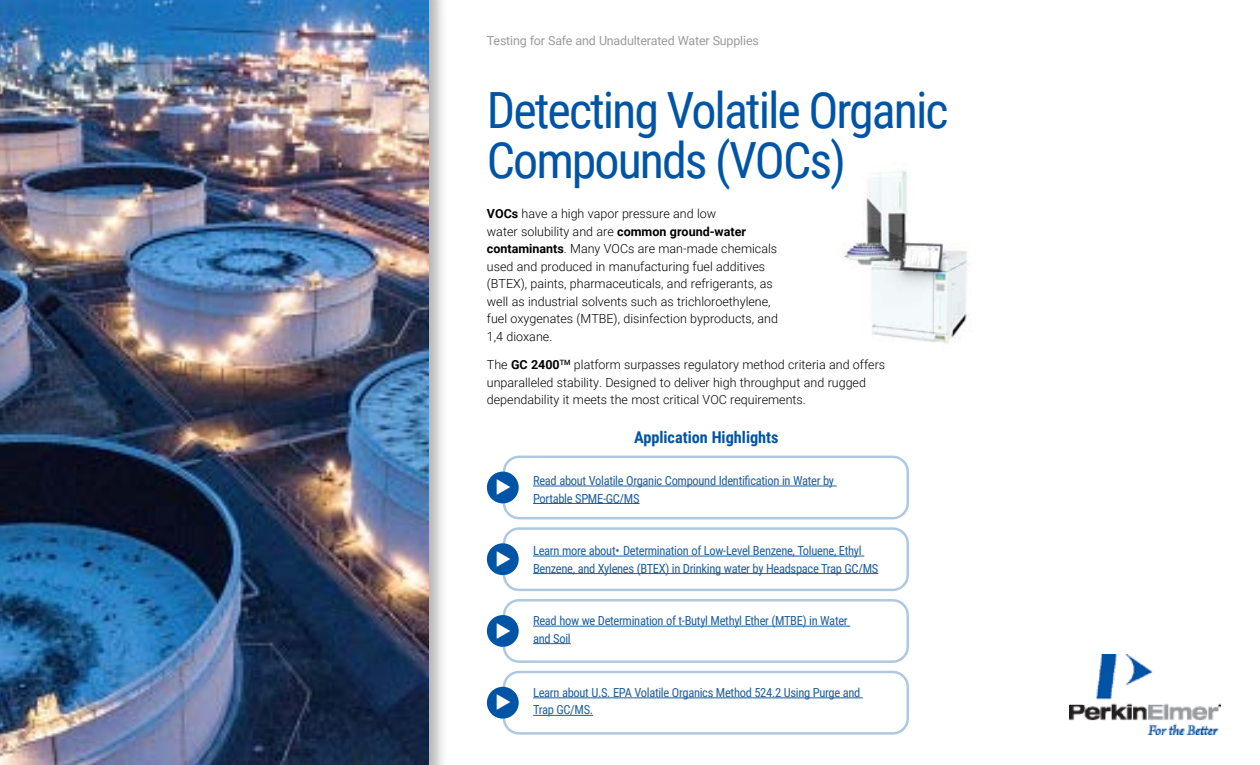
<style>
.page{position:relative;width:1260px;height:765px;background:#fff}
.page>*{position:absolute;margin:0;border:0;box-sizing:border-box;transform-origin:0 0}
.t1{font:50px/50px "Roboto Condensed";letter-spacing:-.04em;color:#0054a6}
.t2{font:700 16.25px "Roboto Condensed";color:#0054a6}
.t3{font:300 12.5px/17.5px "Roboto";color:#000}
.t4{font:12.5px/17.5px "Roboto Condensed";letter-spacing:-.025em;color:#215e9e}
.t5{font:12.5px "Roboto";letter-spacing:-.015em;color:#999b9e}
.s1{font-weight:700}
</style>
<div class="page">
<img style="left:1070px;top:654px;width:151px;height:80px">
<img style="left:842px;top:171px;width:127px;height:172px">
<div style="left:503px;top:456px;width:406px;height:63px;border:2px solid #0054a6;border-radius:15px"></div>
<div style="left:487px;top:472px;width:32px;height:31px;background:#0054a6;border-radius:50%"></div>
<div style="left:503px;top:527px;width:406px;height:64px;border:2px solid #0054a6;border-radius:15px"></div>
<div style="left:487px;top:543px;width:32px;height:32px;background:#0054a6;border-radius:50%"></div>
<div style="left:503px;top:599px;width:406px;height:64px;border:2px solid #0054a6;border-radius:15px"></div>
<div style="left:487px;top:615px;width:32px;height:32px;background:#0054a6;border-radius:50%"></div>
<div style="left:503px;top:671px;width:406px;height:64px;border:2px solid #0054a6;border-radius:15px"></div>
<div style="left:487px;top:687px;width:32px;height:32px;background:#0054a6;border-radius:50%"></div>
<hr style="left:533px;top:486px;width:304px;height:1px;background:#215e9e">
<hr style="left:533px;top:503px;width:107px;height:1px;background:#215e9e">
<hr style="left:533px;top:556px;width:331px;height:1px;background:#215e9e">
<hr style="left:533px;top:573px;width:345px;height:1px;background:#215e9e">
<hr style="left:533px;top:626px;width:317px;height:1px;background:#215e9e">
<hr style="left:533px;top:643px;width:38px;height:1px;background:#215e9e">
<hr style="left:533px;top:698px;width:330px;height:1px;background:#215e9e">
<hr style="left:533px;top:715px;width:60px;height:1px;background:#215e9e">
<div style="left:0;top:0;width:448px;height:765px;background:#000;opacity:.3"></div>
<img style="left:0;top:0;width:428px;height:765px">
<p class="t5" style="left:487px;top:32px;width:273px">Testing for Safe and Unadulterated Water Supplies</p>
<h1 class="t1" style="left:487px;top:83px;width:463px">Detecting Volatile Organic<br>Compounds (VOCs)</h1>
<p class="t3" style="left:487px;top:204px;width:293px"><span class="s1">VOCs</span> have a high vapor pressure and low<br>water solubility and are <span class="s1">common ground-water contaminants</span>. Many VOCs are man-made chemicals used and produced in manufacturing fuel additives (BTEX), paints, pharmaceuticals, and refrigerants, as well as industrial solvents such as trichloroethylene, fuel oxygenates (MTBE), disinfection byproducts, and 1,4 dioxane.</p>
<p class="t3" style="left:487px;top:356px;width:400px">The <span class="s1">GC 2400</span><sup>TM</sup> platform surpasses regulatory method criteria and offers unparalleled stability. Designed to deliver high throughput and rugged dependability it meets the most critical VOC requirements.</p>
<h2 class="t2" style="left:634px;top:426px;width:146px">Application Highlights</h2>
<p class="t4" style="left:533px;top:471px;width:302px">Read about Volatile Organic Compound Identification in Water by<br>Portable SPME-GC/MS</p>
<p class="t4" style="left:533px;top:542px;width:347px">Learn more about• Determination of Low-Level Benzene, Toluene, Ethyl<br>Benzene, and Xylenes (BTEX) in Drinking water by Headspace Trap GC/MS</p>
<p class="t4" style="left:533px;top:612px;width:316px">Read how we Determination of t-Butyl Methyl Ether (MTBE) in Water and Soil</p>
<p class="t4" style="left:533px;top:683px;width:329px">Learn about U.S. EPA Volatile Organics Method 524.2 Using Purge and<br>Trap GC/MS.</p>
</div>
